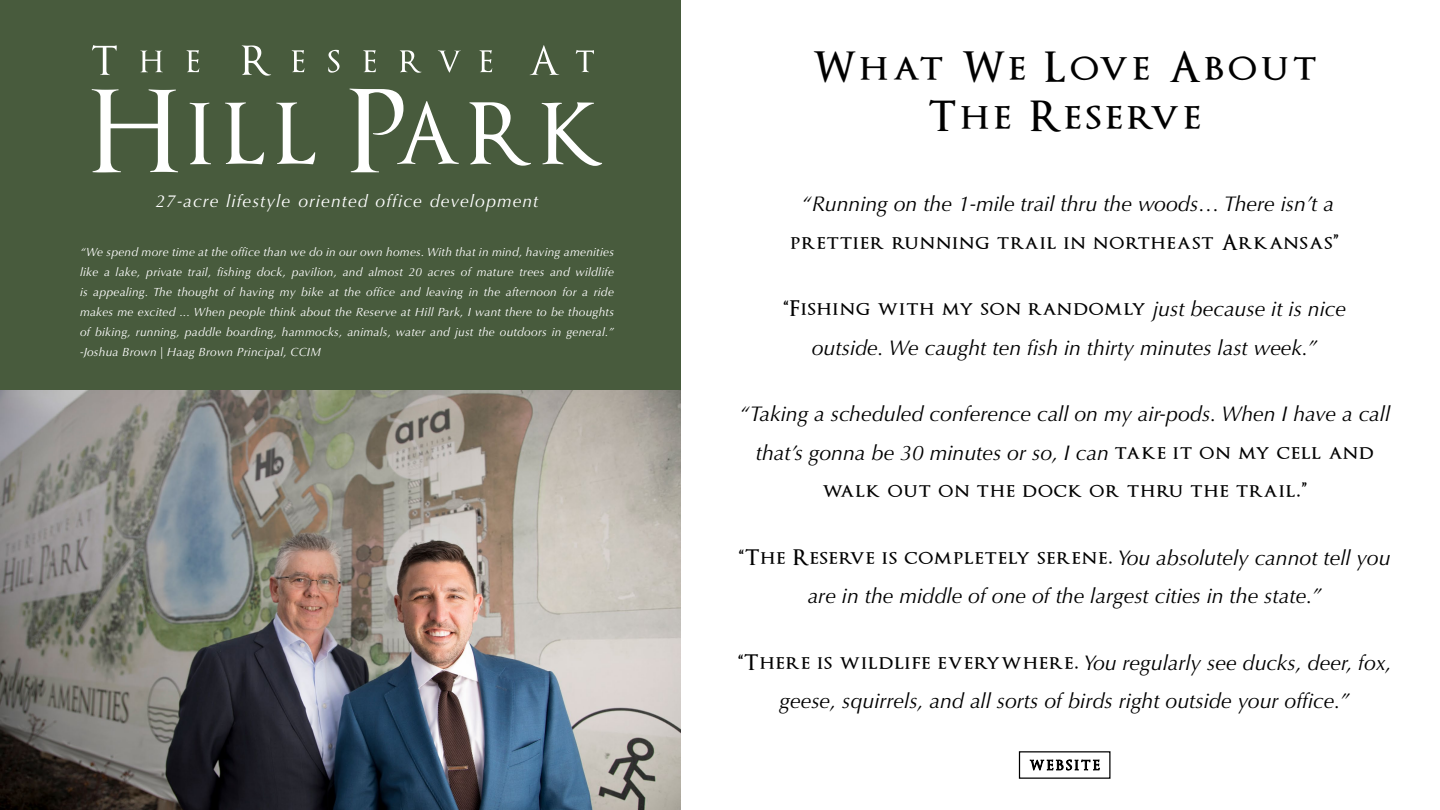
<style>
.page{position:relative;width:1440px;height:810px;background:#fff}
.page>*{position:absolute;margin:0;border:0;box-sizing:border-box;transform-origin:0 0}
.t1{font:600 41.25px/49.5px "Optimus Princeps";letter-spacing:.1em;color:#000;text-align:center}
.t2{font:italic 21.25px/38.8px "Optima";color:#000;text-align:center}
.t3{font:600 21.25px "Optimus Princeps";letter-spacing:.05em;color:#000}
.t4{font:italic 17.5px "Optima";letter-spacing:.06em;color:#fff}
.t5{font:italic 11.88px/20px "Optima";letter-spacing:.02em;color:#fff;text-align:justify}
.s1{font-family:"Optima";font-weight:400;font-style:italic}
.s2{font-family:"Optimus Princeps";font-weight:600;font-style:normal}
</style>
<div class="page">
<div style="left:0;top:0;width:680px;height:810px;background:#485b3d"></div>
<svg style="left:92px;top:89px;width:86px;height:83px"></svg>
<svg style="left:190px;top:103px;width:21px;height:61px"></svg>
<svg style="left:225px;top:102px;width:39px;height:62px"></svg>
<svg style="left:276px;top:102px;width:39px;height:62px"></svg>
<svg style="left:349px;top:89px;width:110px;height:83px"></svg>
<svg style="left:469px;top:102px;width:62px;height:64px"></svg>
<svg style="left:542px;top:102px;width:60px;height:64px"></svg>
<svg style="left:92px;top:45px;width:25px;height:30px"></svg>
<svg style="left:140px;top:51px;width:23px;height:21px"></svg>
<svg style="left:186px;top:50px;width:13px;height:22px"></svg>
<svg style="left:242px;top:46px;width:29px;height:30px"></svg>
<svg style="left:292px;top:50px;width:13px;height:22px"></svg>
<svg style="left:328px;top:50px;width:12px;height:23px"></svg>
<svg style="left:363px;top:50px;width:13px;height:22px"></svg>
<svg style="left:400px;top:50px;width:22px;height:23px"></svg>
<svg style="left:438px;top:50px;width:23px;height:23px"></svg>
<svg style="left:479px;top:50px;width:13px;height:22px"></svg>
<svg style="left:530px;top:45px;width:29px;height:30px"></svg>
<svg style="left:576px;top:50px;width:18px;height:22px"></svg>
<img style="left:0;top:391px;width:680px;height:419px">
<div style="left:1019px;top:751px;width:92px;height:28px;border:1px solid #000"></div>
<svg style="left:1030px;top:759px;width:70px;height:12px"></svg>
<h3 class="t4" style="left:155px;top:191px;width:385px">27-acre lifestyle oriented office development</h3>
<p class="t5" style="left:80px;top:242px;width:535px">“We spend more time at the office than we do in our own homes. With that in mind, having amenities like a lake, private trail, fishing dock, pavilion, and almost 20 acres of mature trees and wildlife is appealing. The thought of having my bike at the office and leaving in the afternoon for a ride makes me excited ... When people think about the Reserve at Hill Park, I want there to be thoughts of biking, running, paddle boarding, hammocks, animals, water and just the outdoors in general.” -Joshua Brown | Haag Brown Principal, CCIM</p>
<h1 class="t1" style="left:813px;top:44px;width:505px">What We Love About<br>The Reserve</h1>
<h2 class="t2" style="left:801px;top:184px;width:534px">“Running on the 1-mile trail thru the woods… There isn’t a</h2>
<h2 class="t3" style="left:791px;top:231px;width:550px">prettier running trail in northeast Arkansas”</h2>
<h2 class="t3" style="left:783px;top:297px;width:564px">“Fishing with my son randomly <span class="s1">just because it is nice</span></h2>
<h2 class="t2" style="left:812px;top:328px;width:507px">outside. We caught ten fish in thirty minutes last week.”</h2>
<h2 class="t2" style="left:739px;top:394px;width:652px">“Taking a scheduled conference call on my air-pods. When I have a call that’s gonna be 30 minutes or so, I can <span class="s2">take it on my cell and</span></h2>
<h2 class="t3" style="left:823px;top:479px;width:486px">walk out on the dock or thru the trail.”</h2>
<h2 class="t3" style="left:739px;top:546px;width:653px">“The Reserve is completely serene. <span class="s1">You absolutely cannot tell you</span></h2>
<h2 class="t2" style="left:808px;top:577px;width:516px">are in the middle of one of the largest cities in the state.”</h2>
<h2 class="t2" style="left:738px;top:643px;width:655px"><span class="s2">“There is wildlife everywhere.</span> You regularly see ducks, deer, fox, geese, squirrels, and all sorts of birds right outside your office.”</h2>
</div>
